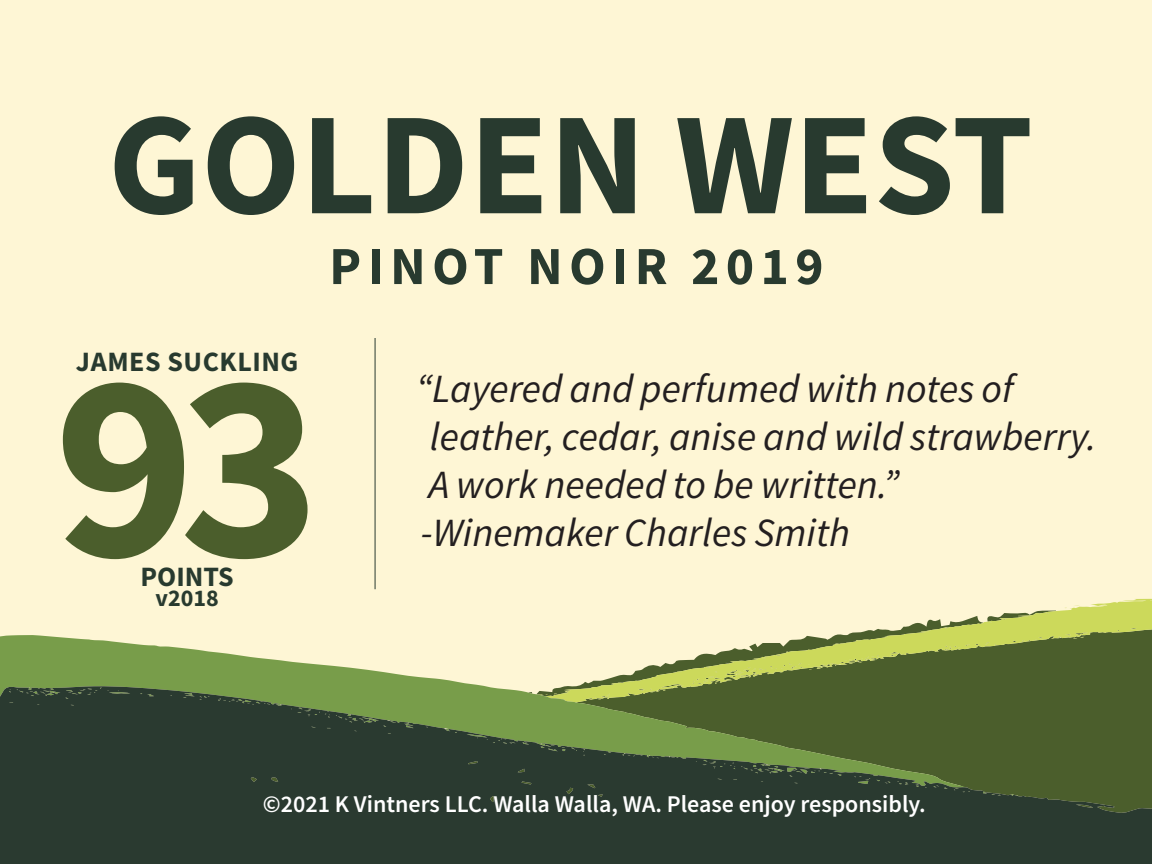
<style>
.page{position:relative;width:1152px;height:864px;background:#fef6d5}
.page>*{position:absolute;margin:0;border:0;box-sizing:border-box;transform-origin:0 0}
.t1{font:700 268px "Source Sans Pro";color:#4b5e2c}
.t2{font:700 146px "Source Sans Pro";color:#283a2f}
.t3{font:700 53.6px "Source Sans Pro";letter-spacing:.12em;color:#283a2f}
.t4{font:italic 40px/48px "Source Sans Pro";color:#231f20}
.t5{font:700 28px "Source Sans Pro";letter-spacing:.02em;color:#283a2f}
.t6{font:600 24px "Source Sans Pro";color:#fff}
.t7{font:700 24px "Source Sans Pro";color:#283a2f}
</style>
<div class="page">
<svg style="left:836px;top:598px;width:316px;height:88px"></svg>
<svg style="left:0;top:635px;width:1018px;height:51px"></svg>
<svg style="left:0;top:686px;width:1152px;height:178px;background:#3a4d32"></svg>
<hr style="left:374px;top:338px;width:2px;height:251px;background:#283a2f">
<p class="t2" style="left:108px;top:66px;width:927px">GOLDEN WEST</p>
<p class="t3" style="left:329px;top:230px;width:496px">PINOT NOIR 2019</p>
<p class="t5" style="left:76px;top:343px;width:224px">JAMES SUCKLING</p>
<p class="t1" style="left:54px;top:286px;width:268px">93</p>
<p class="t5" style="left:141px;top:558px;width:95px">POINTS</p>
<p class="t7" style="left:156px;top:582px;width:65px">v2018</p>
<p class="t4" style="left:429px;top:364px;width:669px;text-indent:-13px">“Layered and perfumed with notes of leather, cedar, anise and wild strawberry.<br>A work needed to be written.”</p>
<p class="t4" style="left:421px;top:508px;width:431px">-Winemaker Charles Smith</p>
<p class="t6" style="left:263px;top:788px;width:664px">©2021 K Vintners LLC. Walla Walla, WA. Please enjoy responsibly.</p>
</div>
